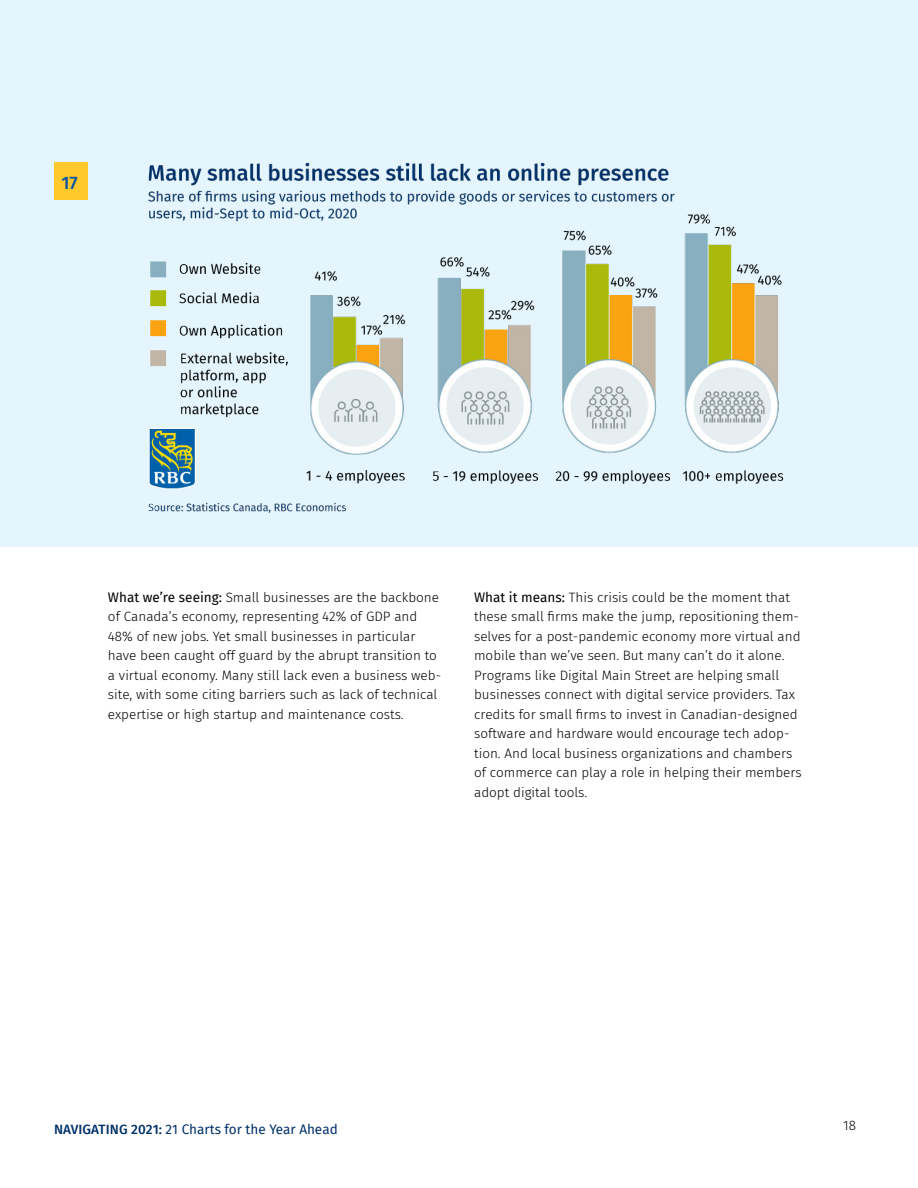
<style>
.page{position:relative;width:918px;height:1188px;background:#fff}
.page>*{position:absolute;margin:0;border:0;box-sizing:border-box;transform-origin:0 0}
.t1{font:500 18px "Fira Sans";color:#0453a3}
.t2{font:300 13.5px/19.5px "Fira Sans";color:#000}
.t3{font:13.5px "Fira Sans";color:#003168}
.s1{font-weight:400}
.s2{font-weight:500}
</style>
<div class="page">
<div style="left:0;top:0;width:918px;height:546px;background:#e4f5fd"></div>
<img style="left:148px;top:162px;width:636px;height:351px">
<div style="left:54px;top:162px;width:33px;height:37px;background:#ffc82c"></div>
<h1 class="t1" style="left:61px;top:168px;width:18px">17</h1>
<p class="t2" style="left:108px;top:587px;width:335px"><span class="s1">What we’re seeing:</span> Small businesses are the backbone of Canada’s economy, representing 42% of GDP and 48% of new jobs. Yet small businesses in particular have been caught off guard by the abrupt transition to a virtual economy. Many still lack even a business web&shy;site, with some citing barriers such as lack of technical expertise or high startup and maintenance costs.</p>
<p class="t2" style="left:474px;top:587px;width:329px"><span class="s1">What it means:</span> This crisis could be the moment that these small firms make the jump, repositioning them&shy;selves for a post-pandemic economy more virtual and mobile than we’ve seen. But many can’t do it alone.<br>Programs like Digital Main Street are helping small businesses connect with digital service providers. Tax credits for small firms to invest in Canadian-designed software and hardware would encourage tech adop&shy;tion. And local business organizations and chambers of commerce can play a role in helping their members adopt digital tools.</p>
<p class="t3" style="left:54px;top:1119px;width:285px"><span class="s2">NAVIGATING 2021:</span> 21 Charts for the Year Ahead</p>
<p class="t2" style="left:843px;top:1116px;width:14px">18</p>
</div>
